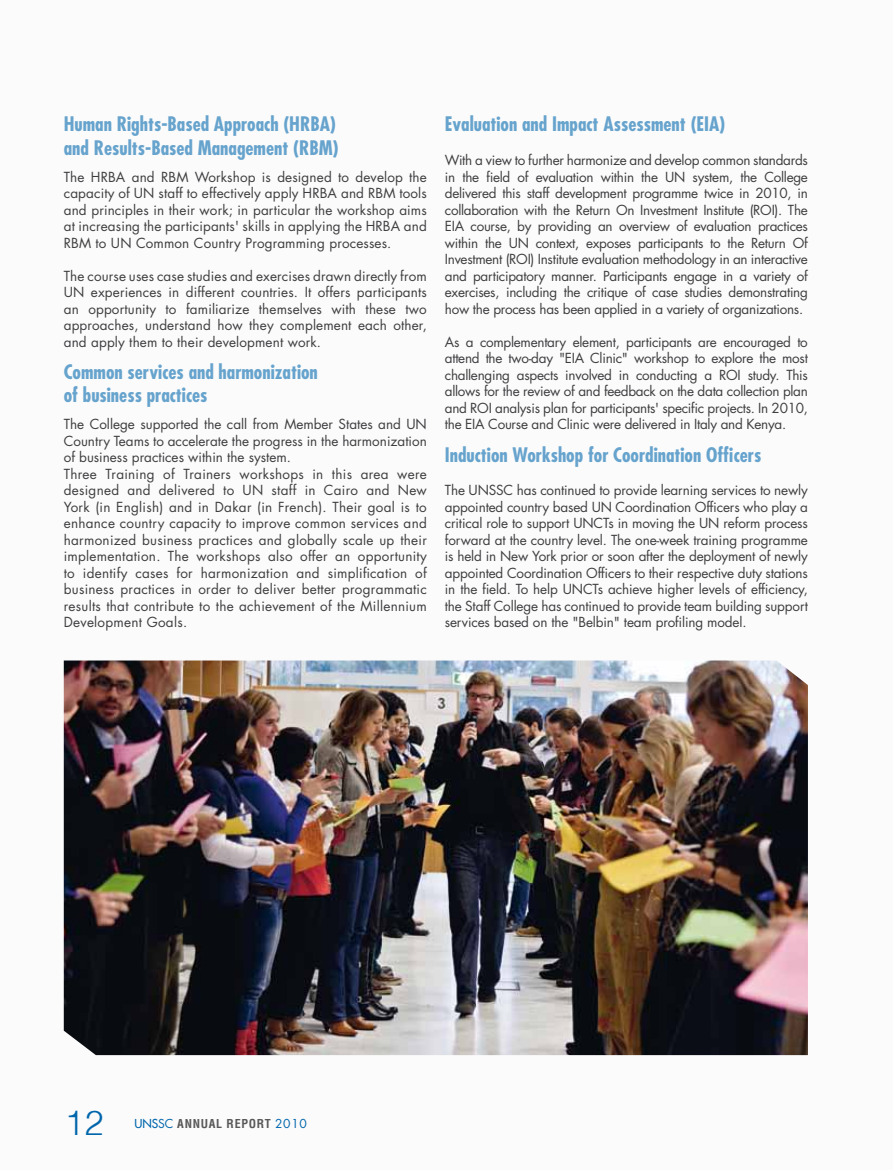
<style>
.page{position:relative;width:893px;height:1170px;background:#fff}
.page>*{position:absolute;margin:0;border:0;box-sizing:border-box;transform-origin:0 0}
.t1{font:300 34.5px "Helvetica";color:#0066ac}
.t2{font:700 condensed 19.5px/23.4px "Futura";color:#66a3cd}
.t3{font:13.5px/16.5px "Futura";letter-spacing:.02em;color:#3e3d40;text-align:justify}
.t4{font:700 condensed 12px "Helvetica";letter-spacing:.06em;color:#58585a}
.s1{font-family:"Futura";font-weight:400;font-stretch:normal;color:#0066ac}
</style>
<div class="page">
<div style="left:0;top:0;width:893px;height:1169px;background:#fbfbfb"></div>
<img style="left:64px;top:660px;width:744px;height:394px">
<h2 class="t2" style="left:64px;top:112px;width:276px">Human Rights-Based Approach (HRBA) and Results-Based Management (RBM)</h2>
<p class="t3" style="left:64px;top:168px;width:365px">The HRBA and RBM Workshop is designed to develop the capacity of UN staff to effectively apply HRBA and RBM tools and principles in their work; in particular the workshop aims at increasing the participants' skills in applying the HRBA and RBM to UN Common Country Programming processes.</p>
<p class="t3" style="left:64px;top:267px;width:365px">The course uses case studies and exercises drawn directly from UN experiences in different countries. It offers participants an opportunity to familiarize themselves with these two approaches, understand how they complement each other, and apply them to their development work.</p>
<h2 class="t2" style="left:64px;top:359px;width:256px">Common services and harmonization of business practices</h2>
<p class="t3" style="left:64px;top:416px;width:365px;text-align:left">The College supported the call from Member States and UN Country Teams to accelerate the progress in the harmonization of business practices within the system.<br>Three Training of Trainers workshops in this area were designed and delivered to UN staff in Cairo and New York (in English) and in Dakar (in French). Their goal is to enhance country capacity to improve common services and harmonized business practices and globally scale up their implementation. The workshops also offer an opportunity to identify cases for harmonization and simplification of business practices in order to deliver better programmatic results that contribute to the achievement of the Millennium Development Goals.</p>
<h2 class="t2" style="left:445px;top:112px;width:282px">Evaluation and Impact Assessment (EIA)</h2>
<p class="t3" style="left:445px;top:152px;width:365px">With a view to further harmonize and develop common standards in the field of evaluation within the UN system, the College delivered this staff development programme twice in 2010, in collaboration with the Return On Investment Institute (ROI). The EIA course, by providing an overview of evaluation practices within the UN context, exposes participants to the Return Of Investment (ROI) Institute evaluation methodology in an interactive and participatory manner. Participants engage in a variety of exercises, including the critique of case studies demonstrating how the process has been applied in a variety of organizations.</p>
<p class="t3" style="left:445px;top:333px;width:365px">As a complementary element, participants are encouraged to attend the two-day "EIA Clinic" workshop to explore the most challenging aspects involved in conducting a ROI study. This allows for the review of and feedback on the data collection plan and ROI analysis plan for participants' specific projects. In 2010, the EIA Course and Clinic were delivered in Italy and Kenya.</p>
<h2 class="t2" style="left:445px;top:443px;width:318px">Induction Workshop for Coordination Officers</h2>
<p class="t3" style="left:445px;top:482px;width:365px">The UNSSC has continued to provide learning services to newly appointed country based UN Coordination Officers who play a critical role to support UNCTs in moving the UN reform process forward at the country level. The one-week training programme is held in New York prior or soon after the deployment of newly appointed Coordination Officers to their respective duty stations in the field. To help UNCTs achieve higher levels of efficiency, the Staff College has continued to provide team building support services based on the "Belbin" team profiling model.</p>
<h1 class="t1" style="left:65px;top:1101px;width:40px">12</h1>
<p class="t4" style="left:134px;top:1115px;width:174px"><span class="s1">UNS</span><span class="s1">SC</span> ANN UAL REPORT <span class="s1">2010</span></p>
</div>
